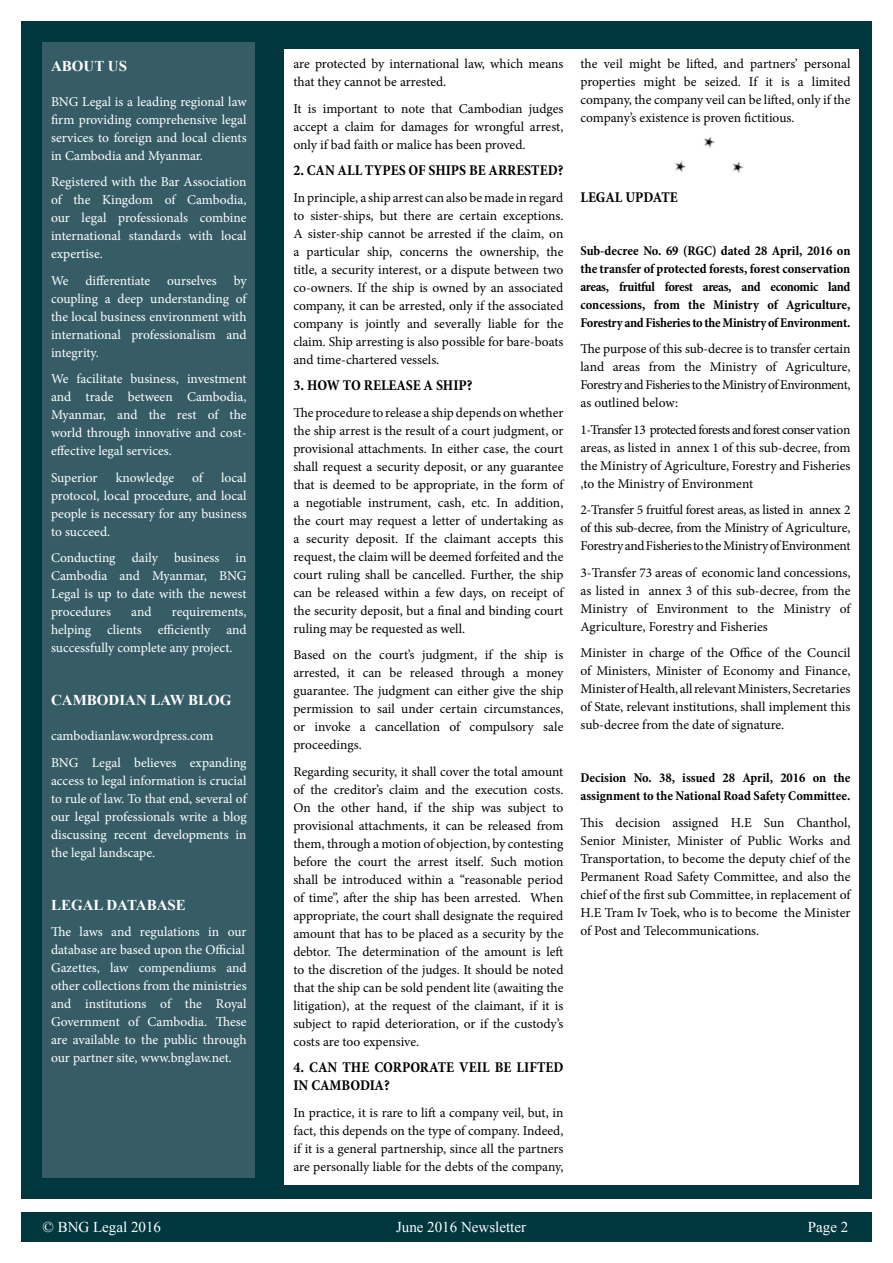
<style>
.page{position:relative;width:893px;height:1263px;background:#fff}
.page>*{position:absolute;margin:0;border:0;box-sizing:border-box;transform-origin:0 0}
.t1{font:700 condensed 15px/18px "Minion Pro";color:#000}
.t2{font:15px "Times New Roman";color:#fff}
.t3{font:700 15px "Times New Roman";color:#fff}
.t4{font:13.5px/18px "Minion Pro";letter-spacing:-.005em;color:#000;text-align:justify}
.t5{font:13.5px/18px "Minion Pro";color:#fff;text-align:justify}
.t6{font:700 condensed 13.5px/18px "Minion Pro";letter-spacing:-.01em;color:#000;text-align:justify}
</style>
<div class="page">
<div style="left:21px;top:21px;width:851px;height:1178px;background:#00373f"></div>
<div style="left:285px;top:50px;width:574px;height:1135px;background:#fff"></div>
<div style="left:21px;top:1212px;width:851px;height:30px;background:#00373f"></div>
<div style="left:43px;top:43px;width:212px;height:1135px;background:#365d66"></div>
<img style="left:704px;top:136px;width:11px;height:12px">
<img style="left:675px;top:161px;width:11px;height:11px">
<img style="left:732px;top:162px;width:12px;height:11px">
<p class="t3" style="left:51px;top:55px;width:77px">ABOUT US</p>
<p class="t5" style="left:51px;top:93px;width:197px">BNG Legal is a leading regional law firm providing comprehensive legal services to foreign and local clients in Cambodia and Myanmar.</p>
<p class="t5" style="left:51px;top:173px;width:197px">Registered with the Bar Association of the Kingdom of Cambodia, our legal professionals combine international standards with local expertise.</p>
<p class="t5" style="left:51px;top:272px;width:197px">We differentiate ourselves by coupling a deep understanding of the local business environment with international professionalism and integrity.</p>
<p class="t5" style="left:51px;top:370px;width:197px">We facilitate business, investment and trade between Cambodia, Myanmar, and the rest of the world through innovative and cost&shy;effective legal services.</p>
<p class="t5" style="left:51px;top:468px;width:48px">Superior</p>
<p class="t5" style="left:116px;top:468px;width:60px">knowledge</p>
<p class="t5" style="left:192px;top:468px;width:12px">of</p>
<p class="t5" style="left:51px;top:468px;width:197px;text-indent:170px">local protocol, local procedure, and local people is necessary for any business to succeed.</p>
<p class="t5" style="left:51px;top:549px;width:197px">Conducting daily business in Cambodia and Myanmar, BNG Legal is up to date with the newest procedures</p>
<p class="t5" style="left:131px;top:603px;width:22px">and</p>
<p class="t5" style="left:51px;top:603px;width:197px;text-indent:121px">requirements, helping clients efficiently and successfully complete any project.</p>
<p class="t3" style="left:51px;top:690px;width:182px">CAMBODIAN LAW BLOG</p>
<p class="t5" style="left:51px;top:723px;width:197px;line-height:26.5px">cambodianlaw.wordpress.com<br>BNG Legal believes expanding</p>
<p class="t5" style="left:51px;top:772px;width:197px">access to legal information is crucial to rule of law. To that end, several of our legal professionals write a blog discussing recent developments in the legal landscape.</p>
<p class="t3" style="left:51px;top:894px;width:136px">LEGAL DATABASE</p>
<p class="t5" style="left:51px;top:923px;width:197px">The laws and regulations in our database are based upon the Official Gazettes, law compendiums and other collections from the ministries and institutions of the Royal Government of Cambodia. These are available to the public through our partner site, www.bnglaw.net.</p>
<p class="t4" style="left:293px;top:55px;width:271px">are protected by international law, which means that they cannot be arrested.</p>
<p class="t4" style="left:293px;top:99px;width:272px">It is important to note that Cambodian judges accept a claim for damages for wrongful arrest, only if bad faith or malice has been proved.</p>
<p class="t1" style="left:293px;top:161px;width:271px">2. CAN ALL TYPES OF SHIPS BE ARRESTED?</p>
<p class="t4" style="left:293px;top:188px;width:272px">In principle, a ship arrest can also be made in regard to sister-ships, but there are certain exceptions.<br>A sister-ship cannot be arrested if the claim, on a particular ship, concerns the ownership, the title, a security interest, or a dispute between two co-owners. If the ship is owned by an associated company, it can be arrested, only if the associated company is jointly and severally liable for the claim. Ship arresting is also possible for bare-boats and time-chartered vessels.</p>
<p class="t1" style="left:293px;top:376px;width:181px">3. HOW TO RELEASE A SHIP?</p>
<p class="t4" style="left:293px;top:403px;width:272px">The procedure to release a ship depends on whether the ship arrest is the result of a court judgment, or provisional attachments. In either case, the court shall request a security deposit, or any guarantee that is deemed to be appropriate, in the form of a negotiable instrument, cash, etc. In addition, the court may request a letter of undertaking as a security deposit. If the claimant accepts this request, the claim will be deemed forfeited and the court ruling shall be cancelled. Further, the ship can be released within a few days, on receipt of the security deposit, but a final and binding court ruling may be requested as well.</p>
<p class="t4" style="left:293px;top:646px;width:272px">Based on the court’s judgment, if the ship is arrested, it can be released through a money guarantee. The judgment can either give the ship permission to sail under certain circumstances, or invoke a cancellation of compulsory sale proceedings.</p>
<p class="t4" style="left:293px;top:762px;width:272px">Regarding security, it shall cover the total amount of the creditor’s claim and the execution costs.<br>On the other hand, if the ship was subject to provisional attachments, it can be released from them, through a motion of objection, by contesting before the court the arrest itself. Such motion shall be introduced within a “reasonable period of time’’, after the ship has been arrested. When appropriate, the court shall designate the required amount that has to be placed as a security by the debtor. The determination of the amount is left to the discretion of the judges. It should be noted that the ship can be sold pendent lite (awaiting the litigation), at the request of the claimant, if it is subject to rapid deterioration, or if the custody’s costs are too expensive.</p>
<p class="t1" style="left:293px;top:1058px;width:272px">4. CAN THE CORPORATE VEIL BE LIFTED<br>IN CAMBODIA?</p>
<p class="t4" style="left:293px;top:1103px;width:272px">In practice, it is rare to lift a company veil, but, in fact, this depends on the type of company. Indeed, if it is a general partnership, since all the partners are personally liable for the debts of the company,</p>
<p class="t4" style="left:580px;top:55px;width:271px">the veil might be lifted, and partners’ personal properties might be seized. If it is a limited company, the company veil can be lifted, only if the company’s existence is proven fictitious.</p>
<p class="t1" style="left:580px;top:188px;width:99px">LEGAL UPDATE</p>
<p class="t6" style="left:580px;top:241px;width:272px">Sub-decree No. 69 (RGC) dated 28 April, 2016 on the transfer of protected forests, forest conservation areas, fruitful forest areas, and economic land concessions, from the Ministry of Agriculture, Forestry and Fisheries to the Ministry of Environment.</p>
<p class="t4" style="left:580px;top:340px;width:272px">The purpose of this sub-decree is to transfer certain land areas from the Ministry of Agriculture, Forestry and Fisheries to the Ministry of Environment, as outlined below:</p>
<p class="t4" style="left:580px;top:420px;width:272px">1-Transfer 13 protected forests and forest conser vation areas, as listed in annex 1 of this sub-decree, from the Ministry of Agriculture, Forestry and Fisheries ,to the Ministry of Environment</p>
<p class="t4" style="left:580px;top:501px;width:272px">2-Transfer 5 fruitful forest areas, as listed in annex 2 of this sub-decree, from the Ministry of Agriculture, Forestry and Fisheries to the Ministry of Environment</p>
<p class="t4" style="left:580px;top:563px;width:271px">3-Transfer 73 areas of economic land concessions, as listed in annex 3 of this sub-decree, from the Ministry of Environment to the Ministry of Agriculture, Forestry and Fisheries</p>
<p class="t4" style="left:580px;top:644px;width:272px">Minister in charge of the Office of the Council of Ministers, Minister of Economy and Finance, Minister of Health, all relevant Ministers, Secretaries of State, relevant institutions, shall implement this sub-decree from the date of signature.</p>
<p class="t6" style="left:580px;top:769px;width:271px">Decision No. 38, issued 28 April, 2016 on the assignment to the National Road Safety Committee.</p>
<p class="t4" style="left:580px;top:813px;width:272px">This decision assigned H.E Sun Chanthol, Senior Minister, Minister of Public Works and Transportation, to become the deputy chief of the Permanent Road Safety Committee, and also the chief of the first sub Committee, in replacement of H.E Tram Iv Toek, who is to become the Minister of Post and Telecommunications.</p>
<p class="t2" style="left:43px;top:1217px;width:120px">© BNG Legal 2016</p>
<p class="t2" style="left:396px;top:1217px;width:131px">June 2016 Newsletter</p>
<p class="t2" style="left:808px;top:1217px;width:42px">Page 2</p>
</div>
